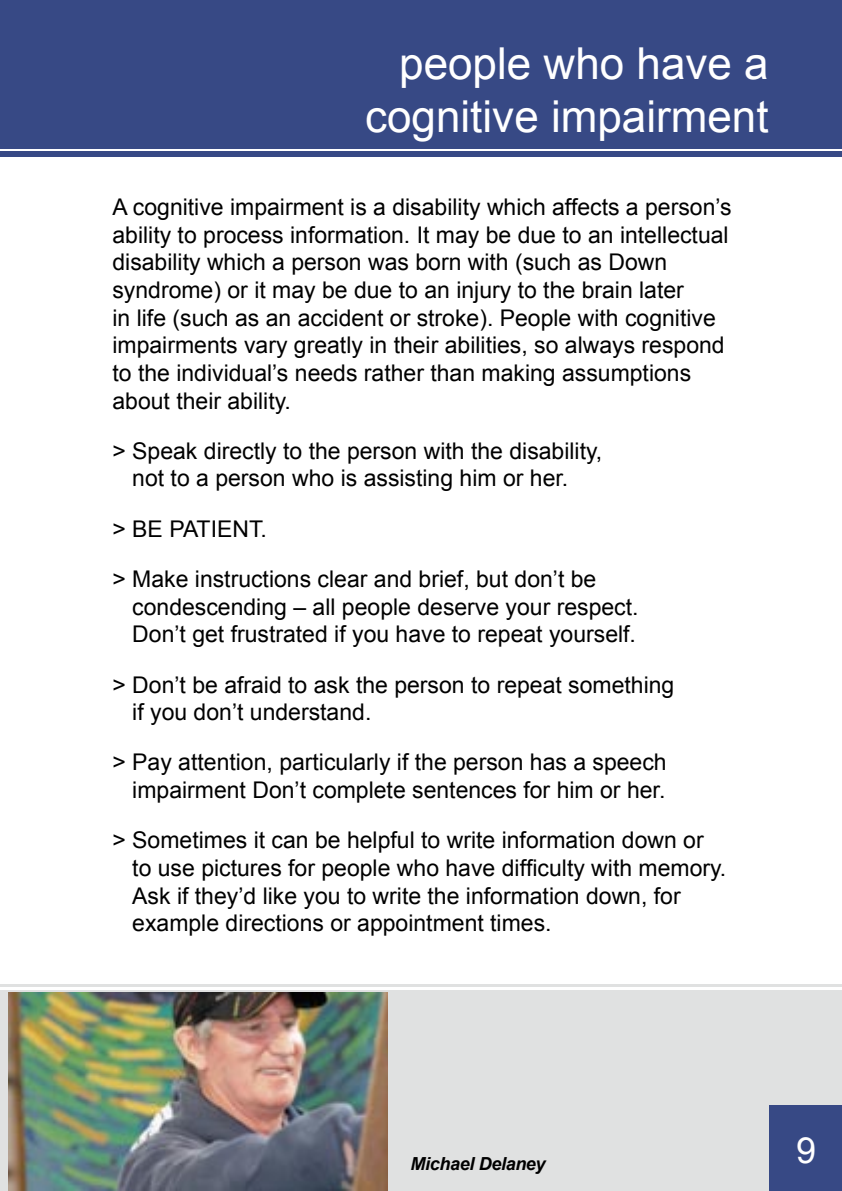
<style>
.page{position:relative;width:842px;height:1191px;background:#fff}
.page>*{position:absolute;margin:0;border:0;box-sizing:border-box;transform-origin:0 0}
.t1{font:44px/52.8px "Arial";color:#fff;text-align:right}
.t2{font:36px "Arial";color:#fff}
.t3{font:23px/27.6px "Arial";color:#000}
.t4{font:italic 700 18px "Arial";letter-spacing:-.02em;color:#000}
</style>
<div class="page">
<div style="left:0;top:990px;width:842px;height:201px;background:#e0e1e1"></div>
<img style="left:8px;top:992px;width:380px;height:199px">
<div style="left:0;top:0;width:842px;height:157px;background:#374985"></div>
<div style="left:770px;top:1105px;width:72px;height:85px;background:#374985"></div>
<hr style="left:0;top:984px;width:842px;height:2px;background:#e0e1e1">
<hr style="left:0;top:149px;width:842px;height:2px;background:#fff">
<h1 class="t1" style="left:365px;top:37px;width:405px">people who have a cognitive impairment</h1>
<p class="t3" style="left:112px;top:193px;width:621px">A cognitive impairment is a disability which affects a person’s ability to process information. It may be due to an intellectual disability which a person was born with (such as Down syndrome) or it may be due to an injury to the brain later<br>in life (such as an accident or stroke). People with cognitive impairments vary greatly in their abilities, so always respond to the individual’s needs rather than making assumptions about their ability.</p>
<p class="t3" style="left:132px;top:437px;width:472px;text-indent:-20px">&gt; Speak directly to the person with the disability, not to a person who is assisting him or her.</p>
<p class="t3" style="left:112px;top:503px;width:485px;line-height:50.2px">&gt; BE PATIENT.<br>&gt; Make instructions clear and brief, but don’t be</p>
<p class="t3" style="left:132px;top:593px;width:508px">condescending – all people deserve your respect.<br>Don’t get frustrated if you have to repeat yourself.</p>
<p class="t3" style="left:132px;top:670px;width:544px;text-indent:-20px">&gt; Don’t be afraid to ask the person to repeat something if you don’t understand.</p>
<p class="t3" style="left:112px;top:748px;width:556px;text-align:right">&gt; Pay attention, particularly if the person has a speech impairment Don’t complete sentences for him or her.</p>
<p class="t3" style="left:132px;top:826px;width:596px;text-indent:-20px">&gt; Sometimes it can be helpful to write information down or to use pictures for people who have difficulty with memory.<br>Ask if they’d like you to write the information down, for example directions or appointment times.</p>
<p class="t4" style="left:411px;top:1153px;width:137px">Michael Delaney</p>
<h2 class="t2" style="left:796px;top:1130px;width:22px">9</h2>
</div>
